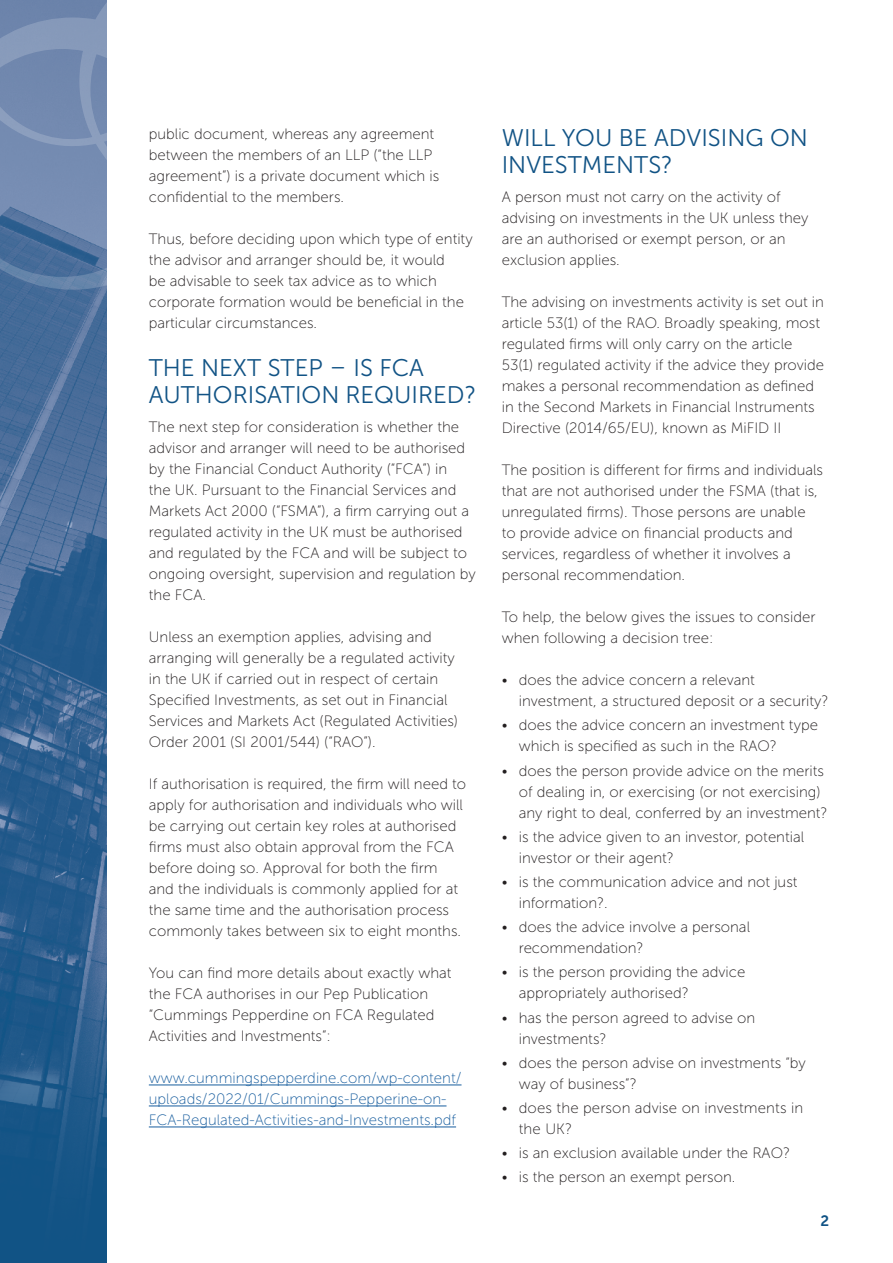
<style>
.page{position:relative;width:893px;height:1263px;background:#fff}
.page>*{position:absolute;margin:0;border:0;box-sizing:border-box;transform-origin:0 0}
.t1{font:24px/27px "Museo Sans 300";color:#115385}
.P1{font:15px/21px "Museo Sans 100";color:#231f20}
.P1-2{font:15px/21px "Museo Sans 100";color:#175d9e}
.t2{font:15px "Museo Sans 700";color:#115385}
</style>
<div class="page">
<img style="left:0;top:290px;width:106px;height:667px">
<svg style="left:0;top:957px;width:106px;height:306px;background:#1e5889"></svg>
<svg style="left:0;top:0;width:106px;height:290px;background:#6e87ad"></svg>
<hr style="left:149px;top:1084px;width:312px;height:1px;background:#175d9e">
<hr style="left:149px;top:1105px;width:297px;height:1px;background:#175d9e">
<hr style="left:149px;top:1126px;width:307px;height:1px;background:#175d9e">
<p class="P1" style="left:149px;top:123px;width:292px">public document, whereas any agreement between the members of an LLP (“the LLP agreement”) is a private document which is confidential to the members.</p>
<p class="P1" style="left:149px;top:228px;width:325px">Thus, before deciding upon which type of entity the advisor and arranger should be, it would<br>be advisable to seek tax advice as to which corporate formation would be beneficial in the particular circumstances.</p>
<h2 class="t1" style="left:149px;top:354px;width:329px">THE NEXT STEP – IS FCA<br>AUTHORISATION REQUIRED?</h2>
<p class="P1" style="left:149px;top:417px;width:329px">The next step for consideration is whether the advisor and arranger will need to be authorised by the Financial Conduct Authority (“FCA”) in<br>the UK. Pursuant to the Financial Services and Markets Act 2000 (“FSMA”), a firm carrying out a regulated activity in the UK must be authorised and regulated by the FCA and will be subject to ongoing oversight, supervision and regulation by the FCA.</p>
<p class="P1" style="left:149px;top:627px;width:311px">Unless an exemption applies, advising and arranging will generally be a regulated activity in the UK if carried out in respect of certain Specified Investments, as set out in Financial Services and Markets Act (Regulated Activities)<br>Order 2001 (SI 2001/544) (“RAO”).</p>
<p class="P1" style="left:149px;top:774px;width:319px">If authorisation is required, the firm will need to apply for authorisation and individuals who will be carrying out certain key roles at authorised firms must also obtain approval from the FCA before doing so. Approval for both the firm and the individuals is commonly applied for at the same time and the authorisation process commonly takes between six to eight months.</p>
<p class="P1" style="left:149px;top:963px;width:304px">You can find more details about exactly what the FCA authorises in our Pep Publication “Cummings Pepperdine on FCA Regulated Activities and Investments”:</p>
<p class="P1-2" style="left:149px;top:1068px;width:314px">www.cummingspepperdine.com/wp-content/ uploads/2022/01/Cummings-Pepperine-on-<br>FCA-Regulated-Activities-and-Investments.pdf</p>
<h2 class="t1" style="left:502px;top:124px;width:308px">WILL YOU BE ADVISING ON<br>INVESTMENTS?</h2>
<p class="P1" style="left:502px;top:187px;width:308px">A person must not carry on the activity of advising on investments in the UK unless they are an authorised or exempt person, or an exclusion applies.</p>
<p class="P1" style="left:502px;top:292px;width:324px">The advising on investments activity is set out in article 53(1) of the RAO. Broadly speaking, most regulated firms will only carry on the article 53(1) regulated activity if the advice they provide makes a personal recommendation as defined in the Second Markets in Financial Instruments Directive (2014/65/EU), known as MiFID II</p>
<p class="P1" style="left:502px;top:460px;width:323px">The position is different for firms and individuals that are not authorised under the FSMA (that is, unregulated firms). Those persons are unable to provide advice on financial products and services, regardless of whether it involves a personal recommendation.</p>
<p class="P1" style="left:502px;top:607px;width:315px">To help, the below gives the issues to consider when following a decision tree:</p>
<p class="P1" style="left:519px;top:670px;width:311px;text-indent:-17px">• does the advice concern a relevant investment, a structured deposit or a security?</p>
<p class="P1" style="left:519px;top:715px;width:301px;text-indent:-17px">• does the advice concern an investment type which is specified as such in the RAO?</p>
<p class="P1" style="left:519px;top:760px;width:310px;text-indent:-17px">• does the person provide advice on the merits of dealing in, or exercising (or not exercising) any right to deal, conferred by an investment?</p>
<p class="P1" style="left:519px;top:826px;width:287px;text-indent:-17px">• is the advice given to an investor, potential investor or their agent?</p>
<p class="P1" style="left:519px;top:871px;width:280px;text-indent:-17px">• is the communication advice and not just information?.</p>
<p class="P1" style="left:519px;top:917px;width:233px;text-indent:-17px">• does the advice involve a personal recommendation?</p>
<p class="P1" style="left:519px;top:962px;width:228px;text-indent:-17px">• is the person providing the advice appropriately authorised?</p>
<p class="P1" style="left:519px;top:1007px;width:238px;text-indent:-17px">• has the person agreed to advise on investments?</p>
<p class="P1" style="left:519px;top:1052px;width:289px;text-indent:-17px">• does the person advise on investments “by way of business”?</p>
<p class="P1" style="left:519px;top:1097px;width:286px;text-indent:-17px">• does the person advise on investments in the UK?</p>
<p class="P1" style="left:502px;top:1142px;width:290px">• is an exclusion available under the RAO?</p>
<p class="P1" style="left:502px;top:1167px;width:235px">• is the person an exempt person.</p>
<p class="t2" style="left:820px;top:1212px;width:10px">2</p>
</div>
